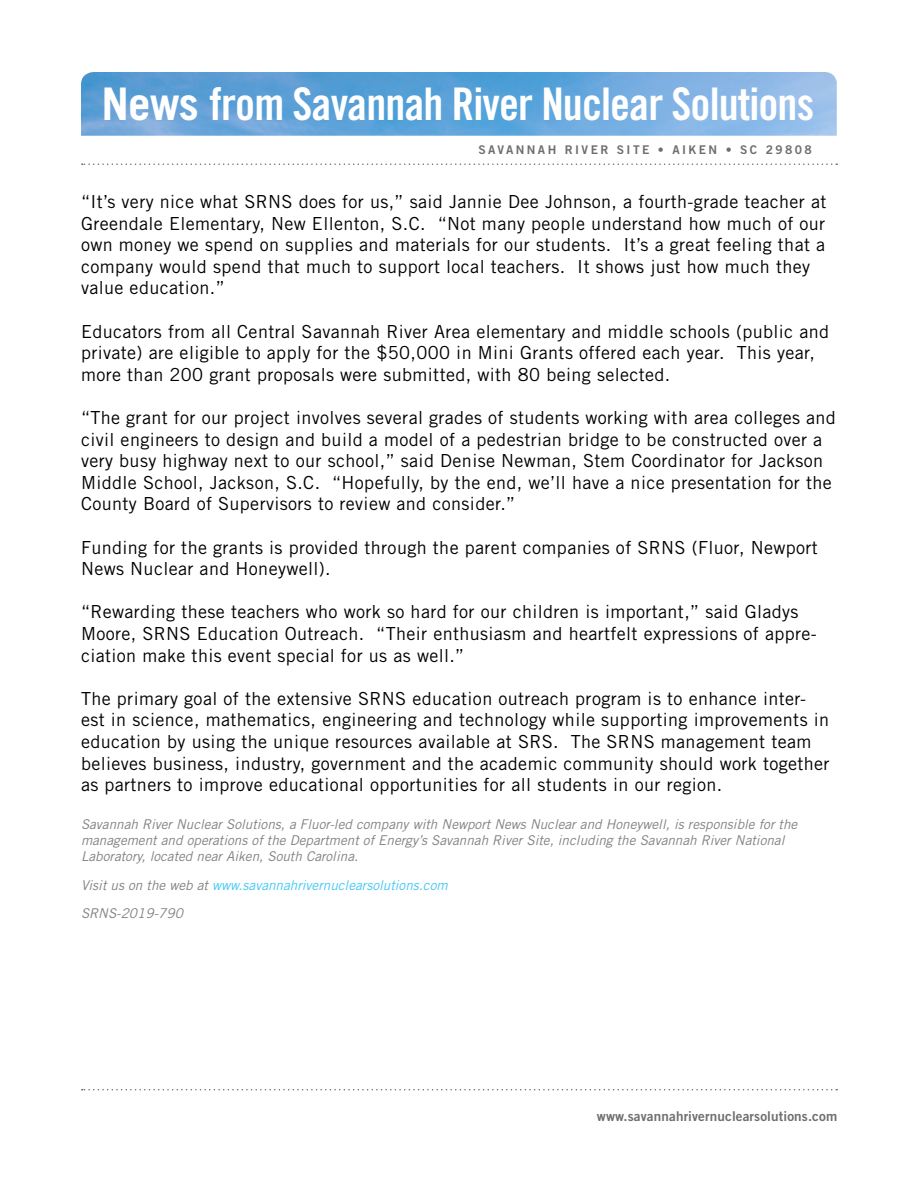
<style>
.page{position:relative;width:918px;height:1188px;background:#fff}
.page>*{position:absolute;margin:0;border:0;box-sizing:border-box;transform-origin:0 0}
.t1{font:45px "Trade Gothic LT Std Bd Cn 20";letter-spacing:-.02em;color:#fff}
.t2{font:18px/21.6px "Trade Gothic LT Std";letter-spacing:.02em;color:#000}
.t3{font:italic 13.5px/16.2px "Trade Gothic LT Std";color:#808285}
.t4{font:italic 13.5px/28.2px "Trade Gothic LT Std";color:#44c8f5}
.t5{font:13.5px "Trade Gothic LT Std Bd 2";letter-spacing:.01em;color:#6d6e71}
.t6{font:12px "Trade Gothic LT Std Bd 2";letter-spacing:.2em;color:#6d6e71}
.s1{font-family:"Trade Gothic LT Std";font-weight:700}
.s2{color:#808285}
</style>
<div class="page">
<img style="left:81px;top:72px;width:756px;height:64px">
<svg style="left:82px;top:163px;width:755px;height:2px"></svg>
<svg style="left:82px;top:1089px;width:755px;height:1px"></svg>
<h1 class="t1" style="left:102px;top:77px;width:714px"><span class="s1">News</span> from Savannah River Nuclear Solutions</h1>
<p class="t6" style="left:478px;top:143px;width:335px">SAVANNAH RIVER SITE • AIKEN • SC 29808</p>
<p class="t2" style="left:81px;top:191px;width:747px">“It’s very nice what SRNS does for us,” said Jannie Dee Johnson, a fourth-grade teacher at Greendale Elementary, New Ellenton, S.C. “Not many people understand how much of our own money we spend on supplies and materials for our students. It’s a great feeling that a company would spend that much to support local teachers. It shows just how much they value education.”</p>
<p class="t2" style="left:81px;top:320px;width:750px">Educators from all Central Savannah River Area elementary and middle schools (public and private) are eligible to apply for the $50,000 in Mini Grants offered each year. This year, more than 200 grant proposals were submitted, with 80 being selected.</p>
<p class="t2" style="left:81px;top:407px;width:756px">“The grant for our project involves several grades of students working with area colleges and civil engineers to design and build a model of a pedestrian bridge to be constructed over a very busy highway next to our school,” said Denise Newman, Stem Coordinator for Jackson Middle School, Jackson, S.C. “Hopefully, by the end, we’ll have a nice presentation for the County Board of Supervisors to review and consider.”</p>
<p class="t2" style="left:81px;top:536px;width:738px">Funding for the grants is provided through the parent companies of SRNS (Fluor, Newport<br>News Nuclear and Honeywell).</p>
<p class="t2" style="left:81px;top:601px;width:737px">“Rewarding these teachers who work so hard for our children is important,” said Gladys<br>Moore, SRNS Education Outreach. “Their enthusiasm and heartfelt expressions of appre&shy;ciation make this event special for us as well.”</p>
<p class="t2" style="left:81px;top:687px;width:750px">The primary goal of the extensive SRNS education outreach program is to enhance inter&shy;est in science, mathematics, engineering and technology while supporting improvements in education by using the unique resources available at SRS. The SRNS management team believes business, industry, government and the academic community should work together as partners to improve educational opportunities for all students in our region.</p>
<p class="t3" style="left:81px;top:816px;width:718px">Savannah River Nuclear Solutions, a Fluor-led company with Newport News Nuclear and Honeywell, is responsible for the management and operations of the Department of Energy’s Savannah River Site, including the Savannah River National<br>Laboratory, located near Aiken, South Carolina.</p>
<p class="t4" style="left:81px;top:871px;width:368px"><span class="s2">Visit us on the web at</span> www.savannahrivernuclearsolutions.com<br><span class="s2">SRNS-2019-790</span></p>
<p class="t5" style="left:597px;top:1107px;width:242px">www.savannahrivernuclearsolutions.com</p>
</div>
